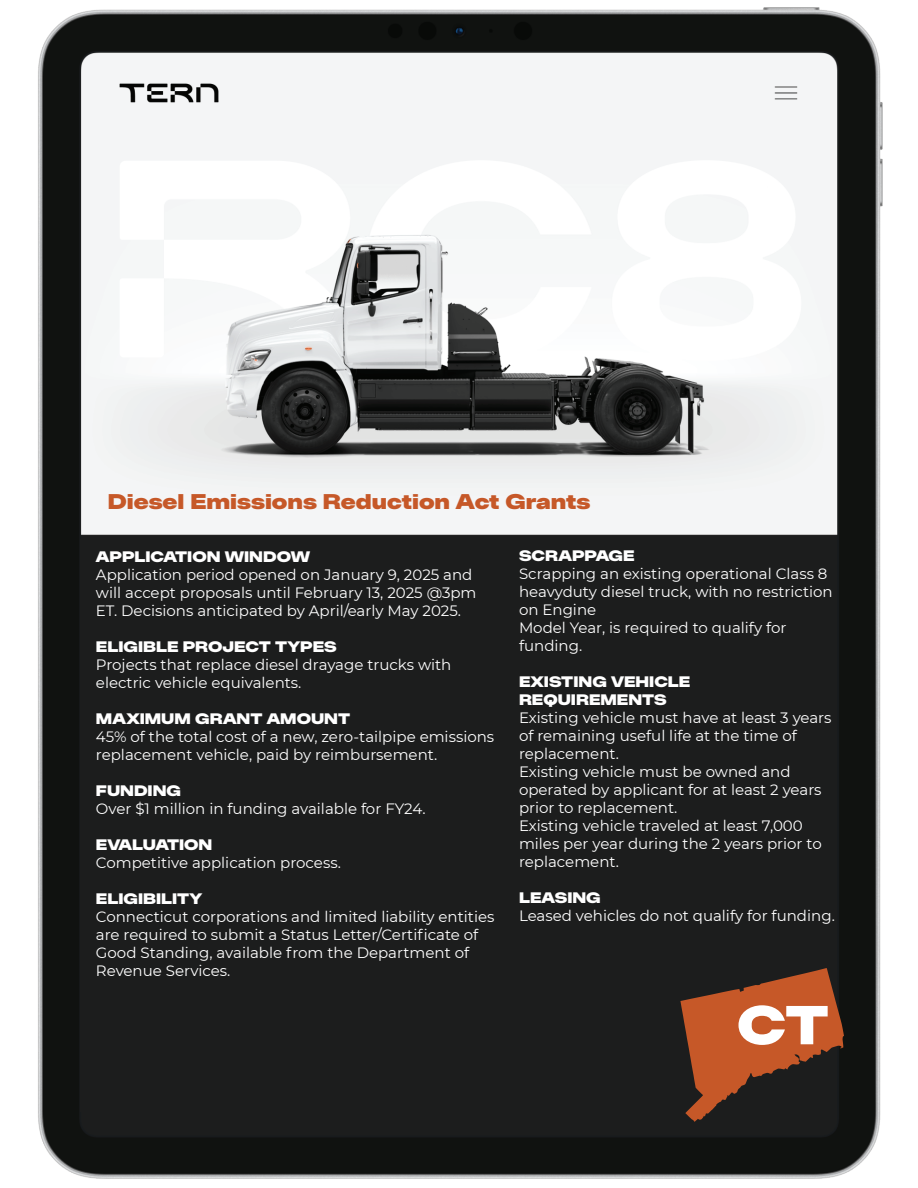
<style>
.page{position:relative;width:918px;height:1188px;background:#fff}
.page>*{position:absolute;margin:0;border:0;box-sizing:border-box;transform-origin:0 0}
.t1{font:800 54px "Onsite Extended";color:#fff}
.t2{font:800 21px "Onsite Extended";color:#c65828}
.t3{font:15px/18px "Montserrat";color:#fff}
.t4{font:800 15px/18px "Onsite Extended";color:#fff}
</style>
<div class="page">
<img style="left:38px;top:7px;width:845px;height:1172px">
<div style="left:80px;top:539px;width:757px;height:573px;background:#1c1d1d"></div>
<svg style="left:680px;top:968px;width:164px;height:154px"></svg>
<h2 class="t2" style="left:108px;top:489px;width:484px">Diesel Emissions Reduction Act Grants</h2>
<p class="t4" style="left:96px;top:548px;width:216px">APPLICATION WINDOW</p>
<p class="t3" style="left:96px;top:565px;width:382px">Application period opened on January 9, 2025 and will accept proposals until February 13, 2025 @3pm<br>ET. Decisions anticipated by April/early May 2025.</p>
<p class="t4" style="left:96px;top:638px;width:242px">ELIGIBLE PROJECT TYPES</p>
<p class="t3" style="left:96px;top:655px;width:357px">Projects that replace diesel drayage trucks with electric vehicle equivalents.</p>
<p class="t4" style="left:96px;top:710px;width:256px">MAXIMUM GRANT AMOUNT</p>
<p class="t3" style="left:96px;top:727px;width:400px">45% of the total cost of a new, zero-tailpipe emissions replacement vehicle, paid by reimbursement.</p>
<p class="t4" style="left:96px;top:782px;width:87px">FUNDING</p>
<p class="t3" style="left:96px;top:799px;width:331px">Over $1 million in funding available for FY24.</p>
<p class="t4" style="left:96px;top:836px;width:118px">EVALUATION</p>
<p class="t3" style="left:96px;top:853px;width:246px">Competitive application process.</p>
<p class="t4" style="left:96px;top:890px;width:108px">ELIGIBILITY</p>
<p class="t3" style="left:96px;top:907px;width:400px">Connecticut corporations and limited liability entities are required to submit a Status Letter/Certificate of Good Standing, available from the Department of Revenue Services.</p>
<p class="t4" style="left:519px;top:547px;width:117px">SCRAPPAGE</p>
<p class="t3" style="left:519px;top:565px;width:315px">Scrapping an existing operational Class 8 heavyduty diesel truck, with no restriction on Engine<br>Model Year, is required to qualify for funding.</p>
<p class="t4" style="left:519px;top:673px;width:173px">EXISTING VEHICLE<br>REQUIREMENTS</p>
<p class="t3" style="left:519px;top:709px;width:314px">Existing vehicle must have at least 3 years of remaining useful life at the time of replacement.<br>Existing vehicle must be owned and operated by applicant for at least 2 years prior to replacement.<br>Existing vehicle traveled at least 7,000 miles per year during the 2 years prior to replacement.</p>
<p class="t4" style="left:519px;top:889px;width:83px">LEASING</p>
<p class="t3" style="left:519px;top:907px;width:317px">Leased vehicles do not qualify for funding.</p>
<h1 class="t1" style="left:737px;top:992px;width:93px">CT</h1>
</div>
